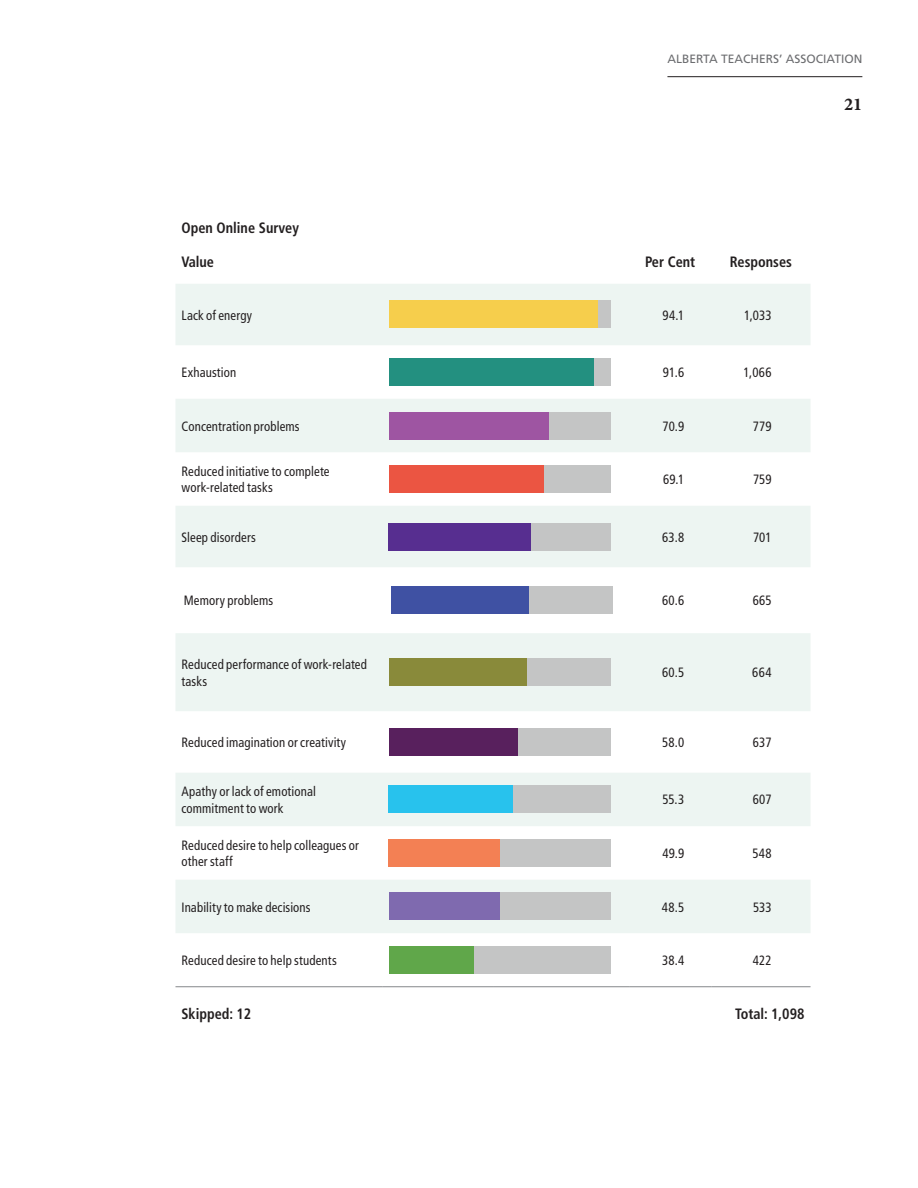
<style>
.page{position:relative;width:918px;height:1188px;background:#fff}
.page>*{position:absolute;margin:0;border:0;box-sizing:border-box;transform-origin:0 0}
.t1{font:18px "Minion Pro Bold Capt";color:#231f20}
.t2{font:700 condensed 15px "Frutiger LT Std";color:#231f20;scale:.95 1}
.t3{font:condensed 13.5px/16.5px "Frutiger LT Std";letter-spacing:.01em;color:#231f20;scale:.95 1}
.t4{font:12px "Frutiger LT Std";color:#6c6d70}
</style>
<div class="page">
<hr style="left:667px;top:76px;width:195px;height:1px;background:#231f20">
<svg style="left:176px;top:284px;width:634px;height:649px;fill:#edf5f2"></svg>
<hr style="left:176px;top:986px;width:207px;height:1px;background:#939598">
<hr style="left:383px;top:986px;width:110px;height:1px;background:#939598">
<hr style="left:493px;top:986px;width:136px;height:1px;background:#939598">
<hr style="left:629px;top:986px;width:82px;height:1px;background:#939598">
<hr style="left:711px;top:986px;width:100px;height:1px;background:#939598">
<div style="left:389px;top:301px;width:222px;height:27px;background:#c4c5c5"></div>
<div style="left:389px;top:301px;width:209px;height:27px;background:#f6ce4c"></div>
<div style="left:389px;top:358px;width:222px;height:28px;background:#c4c5c5"></div>
<div style="left:389px;top:358px;width:204px;height:28px;background:#239080"></div>
<div style="left:389px;top:412px;width:222px;height:27px;background:#c4c5c5"></div>
<div style="left:389px;top:412px;width:160px;height:27px;background:#9e55a2"></div>
<div style="left:389px;top:465px;width:222px;height:28px;background:#c4c5c5"></div>
<div style="left:389px;top:465px;width:155px;height:28px;background:#eb5542"></div>
<div style="left:389px;top:523px;width:222px;height:27px;background:#c4c5c5"></div>
<div style="left:389px;top:523px;width:142px;height:27px;background:#572e90"></div>
<div style="left:391px;top:587px;width:222px;height:27px;background:#c4c5c5"></div>
<div style="left:391px;top:587px;width:138px;height:27px;background:#3f51a3"></div>
<div style="left:389px;top:659px;width:222px;height:27px;background:#c4c5c5"></div>
<div style="left:389px;top:659px;width:137px;height:27px;background:#898a3a"></div>
<div style="left:389px;top:728px;width:222px;height:28px;background:#c4c5c5"></div>
<div style="left:389px;top:728px;width:129px;height:28px;background:#58205d"></div>
<div style="left:389px;top:786px;width:222px;height:27px;background:#c4c5c5"></div>
<div style="left:389px;top:786px;width:124px;height:27px;background:#28c2ed"></div>
<div style="left:389px;top:839px;width:222px;height:28px;background:#c4c5c5"></div>
<div style="left:389px;top:839px;width:111px;height:28px;background:#f38054"></div>
<div style="left:389px;top:893px;width:222px;height:27px;background:#c4c5c5"></div>
<div style="left:389px;top:893px;width:111px;height:27px;background:#7f6aaf"></div>
<div style="left:389px;top:946px;width:222px;height:28px;background:#c4c5c5"></div>
<div style="left:389px;top:946px;width:84px;height:28px;background:#60a74a"></div>
<p class="t4" style="left:667px;top:52px;width:196px">ALBERTA TEACHERS’ ASSOCIATION</p>
<h1 class="t1" style="left:844px;top:92px;width:20px">21</h1>
<p class="t2" style="left:182px;top:219px;width:125px">Open Online Survey</p>
<p class="t2" style="left:182px;top:253px;width:36px">Value</p>
<p class="t2" style="left:645px;top:253px;width:54px">Per Cent</p>
<p class="t2" style="left:730px;top:253px;width:67px">Responses</p>
<p class="t3" style="left:182px;top:307px;width:76px">Lack of energy</p>
<p class="t3" style="left:663px;top:307px;width:24px">94.1</p>
<p class="t3" style="left:744px;top:307px;width:30px">1,033</p>
<p class="t3" style="left:181px;top:364px;width:59px">Exhaustion</p>
<p class="t3" style="left:663px;top:364px;width:24px">91.6</p>
<p class="t3" style="left:744px;top:364px;width:31px">1,066</p>
<p class="t3" style="left:181px;top:418px;width:126px">Concentration problems</p>
<p class="t3" style="left:663px;top:418px;width:24px">70.9</p>
<p class="t3" style="left:753px;top:418px;width:21px">779</p>
<p class="t3" style="left:181px;top:463px;width:157px">Reduced initiative to complete work-related tasks</p>
<p class="t3" style="left:663px;top:471px;width:24px">69.1</p>
<p class="t3" style="left:753px;top:471px;width:21px">759</p>
<p class="t3" style="left:181px;top:529px;width:80px">Sleep disorders</p>
<p class="t3" style="left:662px;top:529px;width:25px">63.8</p>
<p class="t3" style="left:753px;top:529px;width:21px">701</p>
<p class="t3" style="left:184px;top:592px;width:96px">Memory problems</p>
<p class="t3" style="left:662px;top:592px;width:25px">60.6</p>
<p class="t3" style="left:753px;top:592px;width:21px">665</p>
<p class="t3" style="left:181px;top:656px;width:197px">Reduced performance of work-related tasks</p>
<p class="t3" style="left:662px;top:664px;width:25px">60.5</p>
<p class="t3" style="left:752px;top:664px;width:22px">664</p>
<p class="t3" style="left:181px;top:734px;width:175px">Reduced imagination or creativity</p>
<p class="t3" style="left:662px;top:734px;width:25px">58.0</p>
<p class="t3" style="left:753px;top:734px;width:21px">637</p>
<p class="t3" style="left:182px;top:783px;width:143px">Apathy or lack of emotional commitment to work</p>
<p class="t3" style="left:662px;top:792px;width:24px">55.3</p>
<p class="t3" style="left:753px;top:792px;width:21px">607</p>
<p class="t3" style="left:182px;top:837px;width:188px">Reduced desire to help colleagues or other staff</p>
<p class="t3" style="left:663px;top:845px;width:24px">49.9</p>
<p class="t3" style="left:752px;top:845px;width:22px">548</p>
<p class="t3" style="left:182px;top:899px;width:137px">Inability to make decisions</p>
<p class="t3" style="left:662px;top:899px;width:25px">48.5</p>
<p class="t3" style="left:753px;top:899px;width:21px">533</p>
<p class="t3" style="left:181px;top:952px;width:165px">Reduced desire to help students</p>
<p class="t3" style="left:662px;top:952px;width:25px">38.4</p>
<p class="t3" style="left:753px;top:952px;width:21px">422</p>
<p class="t2" style="left:182px;top:1005px;width:75px">Skipped: 12</p>
<p class="t2" style="left:735px;top:1005px;width:75px">Total: 1,098</p>
</div>
